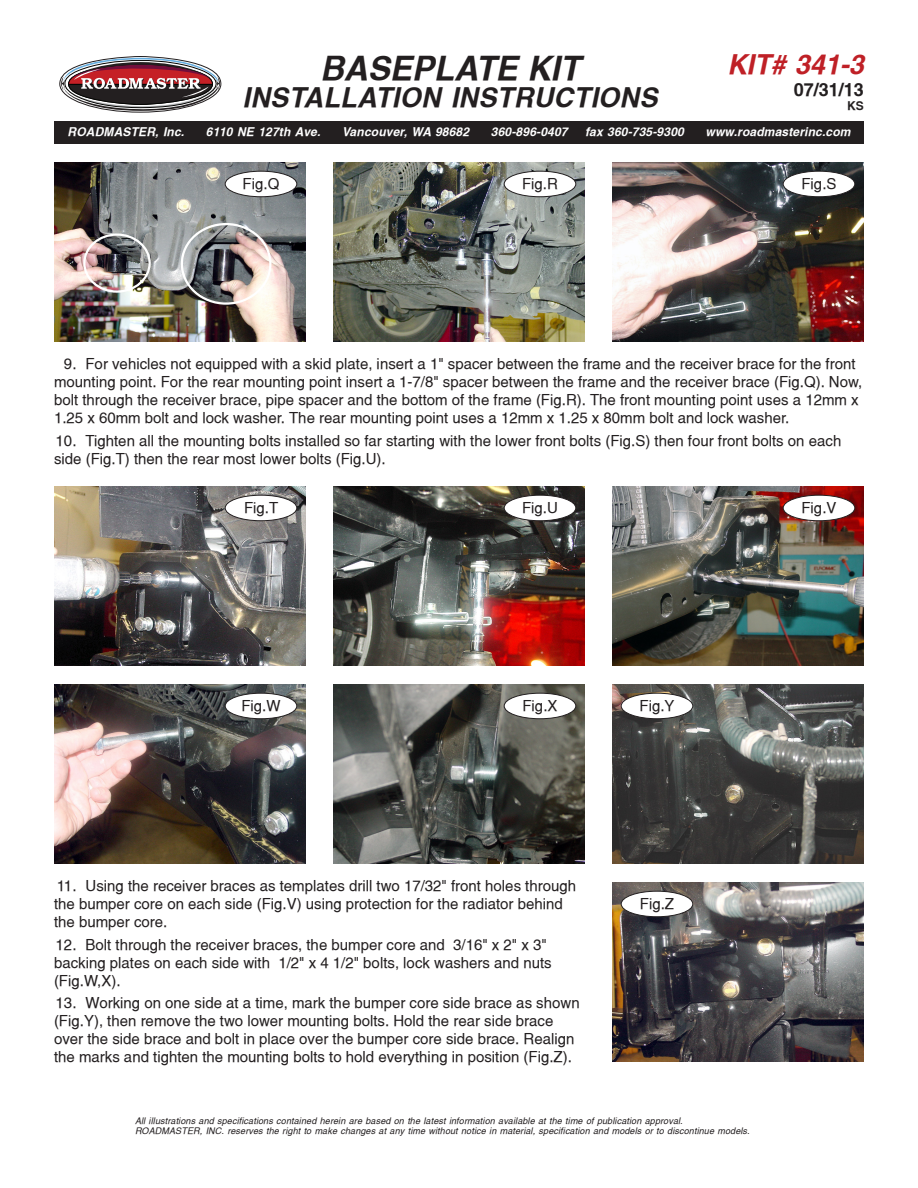
<style>
.page{position:relative;width:918px;height:1188px;background:#fff}
.page>*{position:absolute;margin:0;border:0;box-sizing:border-box;transform-origin:0 0}
.t1{font:italic 700 33px "Switzerland";color:#231f20}
.t2{font:italic 700 27px "Switzerland";letter-spacing:.015em;color:#231f20}
.t3{font:italic 700 27px "Switzerland";color:#bf2026}
.t4{font:700 18px "Switzerland";color:#231f20}
.Helv_10pt{font:15px/18px "Switzerland";color:#231f20}
.t5{font:italic 700 12px "Switzerland";letter-spacing:.015em;color:#fff}
.t6{font:700 12px "Switzerland";color:#231f20}
.Helv_10pt-2{font:italic 9px/10.5px "Switzerland";letter-spacing:.015em;color:#231f20}
</style>
<div class="page">
<img style="left:612px;top:882px;width:252px;height:180px">
<img style="left:612px;top:684px;width:252px;height:180px">
<img style="left:333px;top:684px;width:252px;height:180px">
<img style="left:54px;top:684px;width:252px;height:180px">
<img style="left:612px;top:486px;width:252px;height:180px">
<img style="left:333px;top:486px;width:252px;height:180px">
<img style="left:54px;top:486px;width:252px;height:180px">
<img style="left:54px;top:162px;width:252px;height:180px">
<div style="left:83px;top:233px;width:68px;height:60px;border:2px solid #fff;border-radius:50%"></div>
<div style="left:181px;top:223px;width:90px;height:82px;border:2px solid #fff;border-radius:50%"></div>
<img style="left:333px;top:162px;width:252px;height:180px">
<img style="left:612px;top:162px;width:252px;height:180px">
<div style="left:225px;top:171px;width:72px;height:26px;background:#fff;border-radius:50%"></div>
<div style="left:225px;top:171px;width:72px;height:26px;border:1px solid #231f20;border-radius:50%"></div>
<div style="left:504px;top:171px;width:72px;height:26px;background:#fff;border-radius:50%"></div>
<div style="left:504px;top:171px;width:72px;height:26px;border:1px solid #231f20;border-radius:50%"></div>
<div style="left:783px;top:171px;width:72px;height:26px;background:#fff;border-radius:50%"></div>
<div style="left:783px;top:171px;width:72px;height:26px;border:1px solid #231f20;border-radius:50%"></div>
<div style="left:225px;top:495px;width:72px;height:26px;background:#fff;border-radius:50%"></div>
<div style="left:225px;top:495px;width:72px;height:26px;border:1px solid #231f20;border-radius:50%"></div>
<div style="left:504px;top:495px;width:72px;height:26px;background:#fff;border-radius:50%"></div>
<div style="left:504px;top:495px;width:72px;height:26px;border:1px solid #231f20;border-radius:50%"></div>
<div style="left:783px;top:495px;width:72px;height:26px;background:#fff;border-radius:50%"></div>
<div style="left:783px;top:495px;width:72px;height:26px;border:1px solid #231f20;border-radius:50%"></div>
<div style="left:225px;top:693px;width:72px;height:26px;background:#fff;border-radius:50%"></div>
<div style="left:225px;top:693px;width:72px;height:26px;border:1px solid #231f20;border-radius:50%"></div>
<div style="left:504px;top:693px;width:72px;height:26px;background:#fff;border-radius:50%"></div>
<div style="left:504px;top:693px;width:72px;height:26px;border:1px solid #231f20;border-radius:50%"></div>
<div style="left:621px;top:693px;width:72px;height:26px;background:#fff;border-radius:50%"></div>
<div style="left:621px;top:693px;width:72px;height:26px;border:1px solid #231f20;border-radius:50%"></div>
<div style="left:621px;top:891px;width:72px;height:26px;background:#fff;border-radius:50%"></div>
<div style="left:621px;top:891px;width:72px;height:26px;border:1px solid #231f20;border-radius:50%"></div>
<div style="left:54px;top:122px;width:810px;height:22px;background:#231f20"></div>
<svg style="left:59px;top:56px;width:163px;height:57px"></svg>
<p class="t1" style="left:320px;top:49px;width:261px">BASEPLATE KIT</p>
<p class="t2" style="left:243px;top:81px;width:417px">INSTALLATION INSTRUCTIONS</p>
<h2 class="t3" style="left:727px;top:49px;width:138px">KIT# 341-3</h2>
<p class="t4" style="left:794px;top:79px;width:72px">07/31/13</p>
<p class="t6" style="left:847px;top:98px;width:18px">KS</p>
<p class="t5" style="left:68px;top:125px;width:118px">ROADMASTER, Inc.</p>
<p class="t5" style="left:206px;top:125px;width:116px">6110 NE 127th Ave.</p>
<p class="t5" style="left:342px;top:125px;width:129px">Vancouver, WA 98682</p>
<p class="t5" style="left:491px;top:125px;width:78px">360-896-0407</p>
<p class="t5" style="left:585px;top:125px;width:100px">fax 360-735-9300</p>
<p class="t5" style="left:706px;top:125px;width:146px">www.roadmasterinc.com</p>
<p class="Helv_10pt" style="left:243px;top:175px;width:38px">Fig.Q</p>
<p class="Helv_10pt" style="left:522px;top:175px;width:37px">Fig.R</p>
<p class="Helv_10pt" style="left:801px;top:175px;width:37px">Fig.S</p>
<p class="Helv_10pt" style="left:54px;top:355px;width:810px;text-indent:10px">9. For vehicles not equipped with a skid plate, insert a 1" spacer between the frame and the receiver brace for the front mounting point. For the rear mounting point insert a 1-7/8" spacer between the frame and the receiver brace (Fig.Q). Now, bolt through the receiver brace, pipe spacer and the bottom of the frame (Fig.R). The front mounting point uses a 12mm x 1.25 x 60mm bolt and lock washer. The rear mounting point uses a 12mm x 1.25 x 80mm bolt and lock washer.</p>
<p class="Helv_10pt" style="left:54px;top:431px;width:789px">10. Tighten all the mounting bolts installed so far starting with the lower front bolts (Fig.S) then four front bolts on each side (Fig.T) then the rear most lower bolts (Fig.U).</p>
<p class="Helv_10pt" style="left:244px;top:499px;width:36px">Fig.T</p>
<p class="Helv_10pt" style="left:522px;top:499px;width:37px">Fig.U</p>
<p class="Helv_10pt" style="left:801px;top:499px;width:37px">Fig.V</p>
<p class="Helv_10pt" style="left:241px;top:697px;width:41px">Fig.W</p>
<p class="Helv_10pt" style="left:522px;top:697px;width:37px">Fig.X</p>
<p class="Helv_10pt" style="left:640px;top:697px;width:37px">Fig.Y</p>
<p class="Helv_10pt" style="left:54px;top:877px;width:524px">11. Using the receiver braces as templates drill two 17/32" front holes through the bumper core on each side (Fig.V) using protection for the radiator behind the bumper core.</p>
<p class="Helv_10pt" style="left:54px;top:935px;width:499px">12. Bolt through the receiver braces, the bumper core and 3/16" x 2" x 3" backing plates on each side with 1/2" x 4 1/2" bolts, lock washers and nuts (Fig.W,X).</p>
<p class="Helv_10pt" style="left:54px;top:994px;width:527px">13. Working on one side at a time, mark the bumper core side brace as shown (Fig.Y), then remove the two lower mounting bolts. Hold the rear side brace over the side brace and bolt in place over the bumper core side brace. Realign the marks and tighten the mounting bolts to hold everything in position (Fig.Z).</p>
<p class="Helv_10pt" style="left:640px;top:895px;width:36px">Fig.Z</p>
<p class="Helv_10pt-2" style="left:135px;top:1115px;width:616px">All illustrations and specifications contained herein are based on the latest information available at the time of publication approval.<br>ROADMASTER, INC. reserves the right to make changes at any time without notice in material, specification and models or to discontinue models.</p>
</div>
